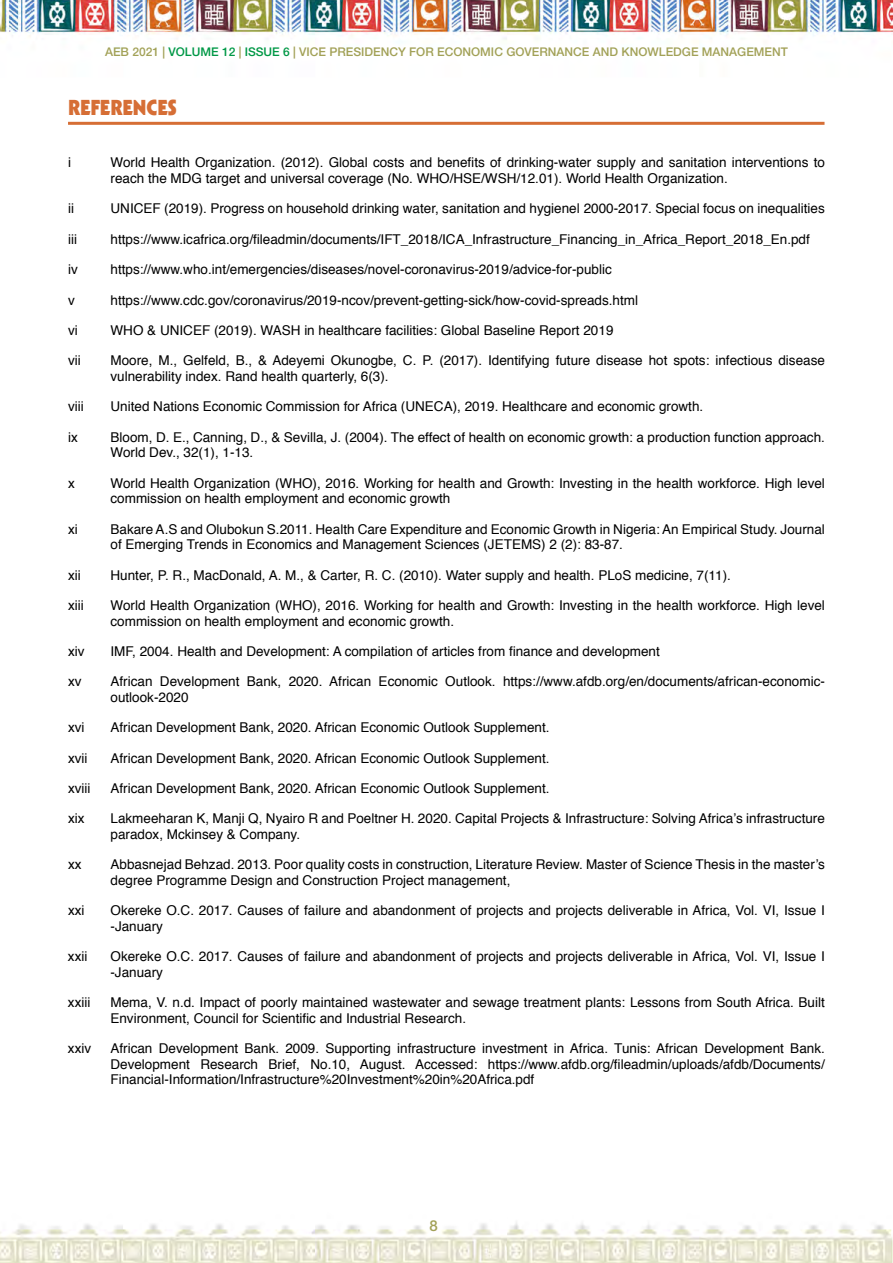
<style>
.page{position:relative;width:893px;height:1263px;background:#fff}
.page>*{position:absolute;margin:0;border:0;box-sizing:border-box;transform-origin:0 0}
.t1{font:900 21px "Kabel";color:#d66e35}
.t2{font:500 15px "Helvetica Neue LT Std";color:#a2a157}
.t3{font:13.5px/15.6px "Helvetica";color:#000}
.t4{font:500 12px "Helvetica Neue LT Std";color:#a2a157}
.s1{color:#009846}
</style>
<div class="page">
<img style="left:0;top:0;width:893px;height:1263px">
<hr style="left:68px;top:122px;width:756px;height:3px;background:#d66e35">
<p class="t4" style="left:105px;top:45px;width:684px">AEB 2021 | <span class="s1">VOLUME 12</span> | <span class="s1">ISSUE 6</span> | VICE PRESIDENCY FOR ECONOMIC GOVERNANCE AND KNOWLEDGE MANAGEMENT</p>
<h1 class="t1" style="left:68px;top:94px;width:110px">REFERENCES</h1>
<p class="t3" style="left:68px;top:155px;width:4px">i</p>
<p class="t3" style="left:111px;top:155px;width:716px">World Health Organization. (2012). Global costs and benefits of drinking-water supply and sanitation interventions to reach the MDG target and universal coverage (No. WHO/HSE/WSH/12.01). World Health Organization.</p>
<p class="t3" style="left:68px;top:201px;width:7px">ii</p>
<p class="t3" style="left:111px;top:201px;width:716px">UNICEF (2019). Progress on household drinking water, sanitation and hygiene| 2000-2017. Special focus on inequalities</p>
<p class="t3" style="left:68px;top:232px;width:10px">iii</p>
<p class="t3" style="left:111px;top:232px;width:701px">https://www.icafrica.org/fileadmin/documents/IFT_2018/ICA_Infrastructure_Financing_in_Africa_Report_2018_En.pdf</p>
<p class="t3" style="left:68px;top:262px;width:11px">iv</p>
<p class="t3" style="left:111px;top:262px;width:503px">https://www.who.int/emergencies/diseases/novel-coronavirus-2019/advice-for-public</p>
<p class="t3" style="left:68px;top:292px;width:8px">v</p>
<p class="t3" style="left:111px;top:292px;width:529px">https://www.cdc.gov/coronavirus/2019-ncov/prevent-getting-sick/how-covid-spreads.html</p>
<p class="t3" style="left:68px;top:323px;width:11px">vi</p>
<p class="t3" style="left:111px;top:323px;width:504px">WHO &amp; UNICEF (2019). WASH in healthcare facilities: Global Baseline Report 2019</p>
<p class="t3" style="left:68px;top:353px;width:14px">vii</p>
<p class="t3" style="left:111px;top:353px;width:716px">Moore, M., Gelfeld, B., &amp; Adeyemi Okunogbe, C. P. (2017). Identifying future disease hot spots: infectious disease vulnerability index. Rand health quarterly, 6(3).</p>
<p class="t3" style="left:68px;top:399px;width:17px">viii</p>
<p class="t3" style="left:111px;top:399px;width:594px">United Nations Economic Commission for Africa (UNECA), 2019. Healthcare and economic growth.</p>
<p class="t3" style="left:68px;top:430px;width:11px">ix</p>
<p class="t3" style="left:111px;top:430px;width:716px">Bloom, D. E., Canning, D., &amp; Sevilla, J. (2004). The effect of health on economic growth: a production function approach.<br>World Dev., 32(1), 1-13.</p>
<p class="t3" style="left:68px;top:476px;width:8px">x</p>
<p class="t3" style="left:111px;top:476px;width:716px">World Health Organization (WHO), 2016. Working for health and Growth: Investing in the health workforce. High level commission on health employment and economic growth</p>
<p class="t3" style="left:68px;top:521px;width:11px">xi</p>
<p class="t3" style="left:111px;top:522px;width:716px">Bakare A.S and Olubokun S.2011. Health Care Expenditure and Economic Growth in Nigeria: An Empirical Study. Journal of Emerging Trends in Economics and Management Sciences (JETEMS) 2 (2): 83-87.</p>
<p class="t3" style="left:68px;top:567px;width:14px">xii</p>
<p class="t3" style="left:111px;top:567px;width:622px">Hunter, P. R., MacDonald, A. M., &amp; Carter, R. C. (2010). Water supply and health. PLoS medicine, 7(11).</p>
<p class="t3" style="left:68px;top:598px;width:17px">xiii</p>
<p class="t3" style="left:111px;top:598px;width:716px">World Health Organization (WHO), 2016. Working for health and Growth: Investing in the health workforce. High level commission on health employment and economic growth.</p>
<p class="t3" style="left:68px;top:644px;width:18px">xiv</p>
<p class="t3" style="left:111px;top:644px;width:551px">IMF, 2004. Health and Development: A compilation of articles from finance and development</p>
<p class="t3" style="left:68px;top:674px;width:15px">xv</p>
<p class="t3" style="left:111px;top:674px;width:716px">African Development Bank, 2020. African Economic Outlook. https://www.afdb.org/en/documents/african-economic&shy;outlook-2020</p>
<p class="t3" style="left:68px;top:720px;width:18px">xvi</p>
<p class="t3" style="left:111px;top:720px;width:440px">African Development Bank, 2020. African Economic Outlook Supplement.</p>
<p class="t3" style="left:68px;top:750px;width:21px">xvii</p>
<p class="t3" style="left:111px;top:750px;width:440px">African Development Bank, 2020. African Economic Outlook Supplement.</p>
<p class="t3" style="left:68px;top:781px;width:24px">xviii</p>
<p class="t3" style="left:111px;top:781px;width:440px">African Development Bank, 2020. African Economic Outlook Supplement.</p>
<p class="t3" style="left:68px;top:811px;width:18px">xix</p>
<p class="t3" style="left:111px;top:811px;width:716px">Lakmeeharan K, Manji Q, Nyairo R and Poeltner H. 2020. Capital Projects &amp; Infrastructure: Solving Africa’s infrastructure paradox, Mckinsey &amp; Company.</p>
<p class="t3" style="left:68px;top:857px;width:15px">xx</p>
<p class="t3" style="left:111px;top:857px;width:716px">Abbasnejad Behzad. 2013. Poor quality costs in construction, Literature Review. Master of Science Thesis in the master’s degree Programme Design and Construction Project management,</p>
<p class="t3" style="left:68px;top:903px;width:18px">xxi</p>
<p class="t3" style="left:111px;top:903px;width:716px">Okereke O.C. 2017. Causes of failure and abandonment of projects and projects deliverable in Africa, Vol. VI, Issue I -January</p>
<p class="t3" style="left:68px;top:949px;width:21px">xxii</p>
<p class="t3" style="left:110px;top:949px;width:716px">Okereke O.C. 2017. Causes of failure and abandonment of projects and projects deliverable in Africa, Vol. VI, Issue I -January</p>
<p class="t3" style="left:68px;top:995px;width:24px">xxiii</p>
<p class="t3" style="left:110px;top:995px;width:716px">Mema, V. n.d. Impact of poorly maintained wastewater and sewage treatment plants: Lessons from South Africa. Built<br>Environment, Council for Scientific and Industrial Research.</p>
<p class="t3" style="left:68px;top:1041px;width:25px">xxiv</p>
<p class="t3" style="left:110px;top:1041px;width:716px;text-align:justify">African Development Bank. 2009. Supporting infrastructure investment in Africa. Tunis: African Development Bank.<br>Development Research Brief, No.10, August. Accessed: https://www.afdb.org/fileadmin/uploads/afdb/Documents/ Financial-Information/Infrastructure%20Investment%20in%20Africa.pdf</p>
<p class="t2" style="left:430px;top:1216px;width:10px">8</p>
</div>
